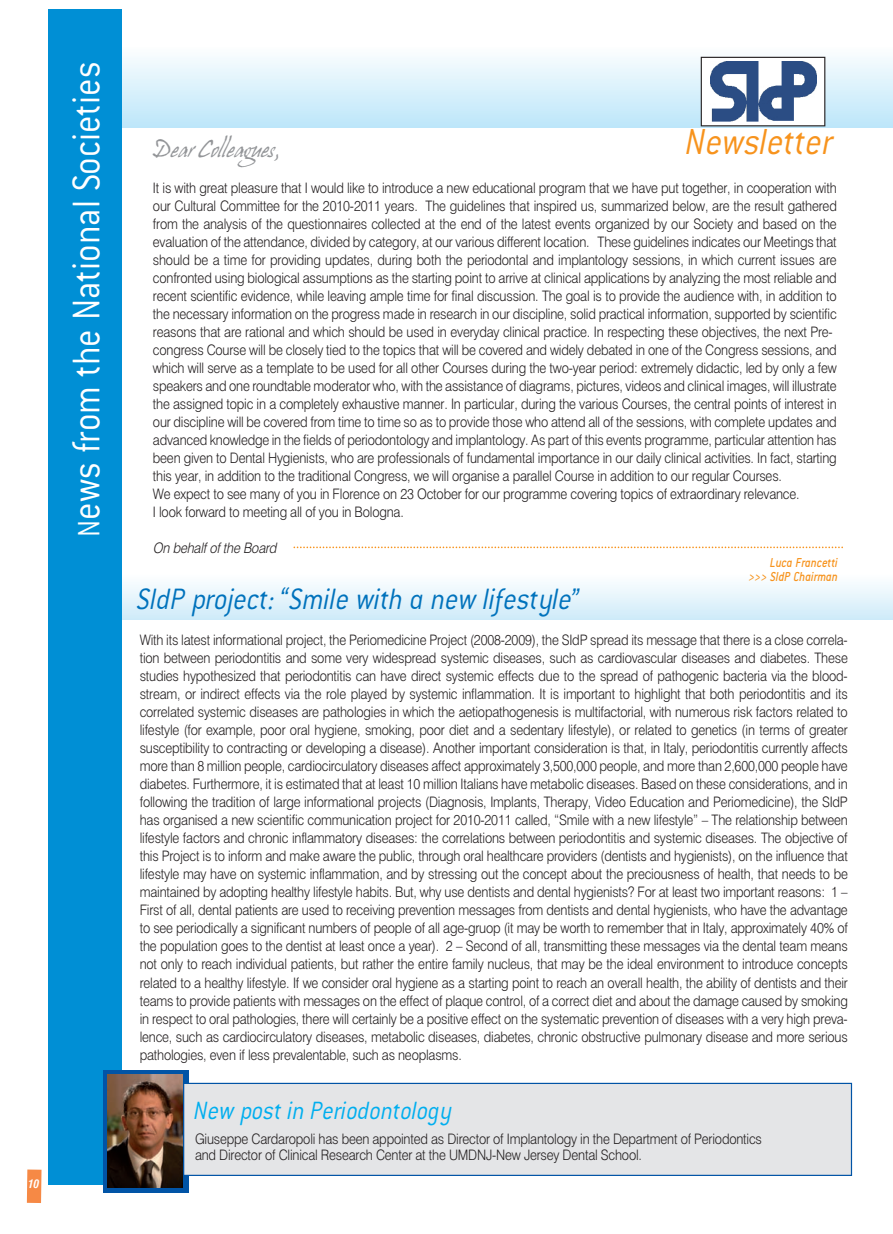
<style>
.page{position:relative;width:893px;height:1234px;background:#fff}
.page>*{position:absolute;margin:0;border:0;box-sizing:border-box;transform-origin:0 0}
.t1{font:300 42.3px "CF Candoit";color:#fff;scale:.9 1}
.t2{font:italic 300 39.75px "CF Candoit";color:#f7931d;scale:.9 1}
.t3{font:italic 300 32.4px "CF Candoit";color:#0072bc;scale:.9 1}
.t4{font:italic 300 27.45px "CF Candoit";color:#00aeef;scale:.9 1}
.t5{font:21.45px "Hans Hand";color:#939598;scale:.85 1}
.t6{font:300 14.25px/18px "UB Helvetica";letter-spacing:-.015em;color:#231f20;scale:.9 1}
.t7{font:italic 500 14.25px/14.5px "CF Candoit";color:#f7931d;text-align:right;scale:.85 1}
.t8{font:14.25px "UB Helvetica Light Italic";letter-spacing:-.015em;color:#231f20;scale:.9 1}
.s1{font-size:33.9px}
</style>
<div class="page">
<div style="left:84px;top:45px;width:809px;height:82px;background:linear-gradient(to bottom,#fefefe,#bde6f9)"></div>
<div style="left:84px;top:572px;width:809px;height:47px;background:linear-gradient(to bottom,#fff,#cfebf9)"></div>
<div style="left:48px;top:9px;width:73px;height:1174px;background:#008fd5"></div>
<svg style="left:701px;top:57px;width:124px;height:69px"></svg>
<img style="left:710px;top:62px;width:107px;height:59px">
<svg style="left:293px;top:546px;width:550px;height:2px"></svg>
<div style="left:103px;top:1070px;width:85px;height:122px;background:#0154a6"></div>
<div style="left:184px;top:1082px;width:668px;height:93px;background:#e4e5e7"></div>
<img style="left:107px;top:1074px;width:76px;height:113px">
<svg style="left:27px;top:1169px;width:15px;height:33px"></svg>
<h1 class="t1" style="left:65px;top:536px;width:529px;rotate:-90deg"><span class="s1">N</span>ews from the National Societies</h1>
<h3 class="t5" style="left:153px;top:137px;width:152px">Dear Colleagues,</h3>
<h2 class="t2" style="left:686px;top:122px;width:165px">Newsletter</h2>
<p class="t6" style="left:153px;top:178px;width:761px">It is with great pleasure that I would like to introduce a new educational program that we have put together, in cooperation with our Cultural Committee for the 2010-2011 years. The guidelines that inspired us, summarized below, are the result gathered from the analysis of the questionnaires collected at the end of the latest events organized by our Society and based on the evaluation of the attendance, divided by category, at our various different location. These guidelines indicates our Meetings that should be a time for providing updates, during both the periodontal and implantology sessions, in which current issues are confronted using biological assumptions as the starting point to arrive at clinical applications by analyzing the most reliable and recent scientific evidence, while leaving ample time for final discussion. The goal is to provide the audience with, in addition to the necessary information on the progress made in research in our discipline, solid practical information, supported by scientific reasons that are rational and which should be used in everyday clinical practice. In respecting these objectives, the next Pre&shy;congress Course will be closely tied to the topics that will be covered and widely debated in one of the Congress sessions, and which will serve as a template to be used for all other Courses during the two-year period: extremely didactic, led by only a few speakers and one roundtable moderator who, with the assistance of diagrams, pictures, videos and clinical images, will illustrate the assigned topic in a completely exhaustive manner. In particular, during the various Courses, the central points of interest in our discipline will be covered from time to time so as to provide those who attend all of the sessions, with complete updates and advanced knowledge in the fields of periodontology and implantology. As part of this events programme, particular attention has been given to Dental Hygienists, who are professionals of fundamental importance in our daily clinical activities. In fact, starting this year, in addition to the traditional Congress, we will organise a parallel Course in addition to our regular Courses.<br>We expect to see many of you in Florence on 23 October for our programme covering topics of extraordinary relevance.<br>I look forward to meeting all of you in Bologna.</p>
<p class="t8" style="left:153px;top:539px;width:139px">On behalf of the Board</p>
<p class="t7" style="left:748px;top:555px;width:107px">Luca Francetti &gt;&gt;&gt; SIdP Chairman</p>
<h3 class="t3" style="left:137px;top:582px;width:494px">SIdP project: “Smile with a new lifestyle”</h3>
<p class="t6" style="left:140px;top:631px;width:788px;text-align:justify">With its latest informational project, the Periomedicine Project (2008-2009), the SIdP spread its message that there is a close correla&shy;tion between periodontitis and some very widespread systemic diseases, such as cardiovascular diseases and diabetes. These studies hypothesized that periodontitis can have direct systemic effects due to the spread of pathogenic bacteria via the blood&shy;stream, or indirect effects via the role played by systemic inflammation. It is important to highlight that both periodontitis and its correlated systemic diseases are pathologies in which the aetiopathogenesis is multifactorial, with numerous risk factors related to lifestyle (for example, poor oral hygiene, smoking, poor diet and a sedentary lifestyle), or related to genetics (in terms of greater susceptibility to contracting or developing a disease). Another important consideration is that, in Italy, periodontitis currently affects more than 8 million people, cardiocirculatory diseases affect approximately 3,500,000 people, and more than 2,600,000 people have diabetes. Furthermore, it is estimated that at least 10 million Italians have metabolic diseases. Based on these considerations, and in following the tradition of large informational projects (Diagnosis, Implants, Therapy, Video Education and Periomedicine), the SIdP has organised a new scientific communication project for 2010-2011 called, “Smile with a new lifestyle” – The relationship between lifestyle factors and chronic inflammatory diseases: the correlations between periodontitis and systemic diseases. The objective of this Project is to inform and make aware the public, through oral healthcare providers (dentists and hygienists), on the influence that lifestyle may have on systemic inflammation, and by stressing out the concept about the preciousness of health, that needs to be maintained by adopting healthy lifestyle habits. But, why use dentists and dental hygienists? For at least two important reasons: 1 – First of all, dental patients are used to receiving prevention messages from dentists and dental hygienists, who have the advantage to see periodically a significant numbers of people of all age-gruop (it may be worth to remember that in Italy, approximately 40% of the population goes to the dentist at least once a year). 2 – Second of all, transmitting these messages via the dental team means not only to reach individual patients, but rather the entire family nucleus, that may be the ideal environment to introduce concepts related to a healthy lifestyle. If we consider oral hygiene as a starting point to reach an overall health, the ability of dentists and their teams to provide patients with messages on the effect of plaque control, of a correct diet and about the damage caused by smoking in respect to oral pathologies, there will certainly be a positive effect on the systematic prevention of diseases with a very high preva&shy;lence, such as cardiocirculatory diseases, metabolic diseases, diabetes, chronic obstructive pulmonary disease and more serious pathologies, even if less prevalentable, such as neoplasms.</p>
<h3 class="t4" style="left:194px;top:1096px;width:288px">New post in Periodontology</h3>
<p class="t6" style="left:195px;top:1130px;width:631px;line-height:16.5px">Giuseppe Cardaropoli has been appointed as Director of Implantology in the Department of Periodontics and Director of Clinical Research Center at the UMDNJ-New Jersey Dental School.</p>
</div>
